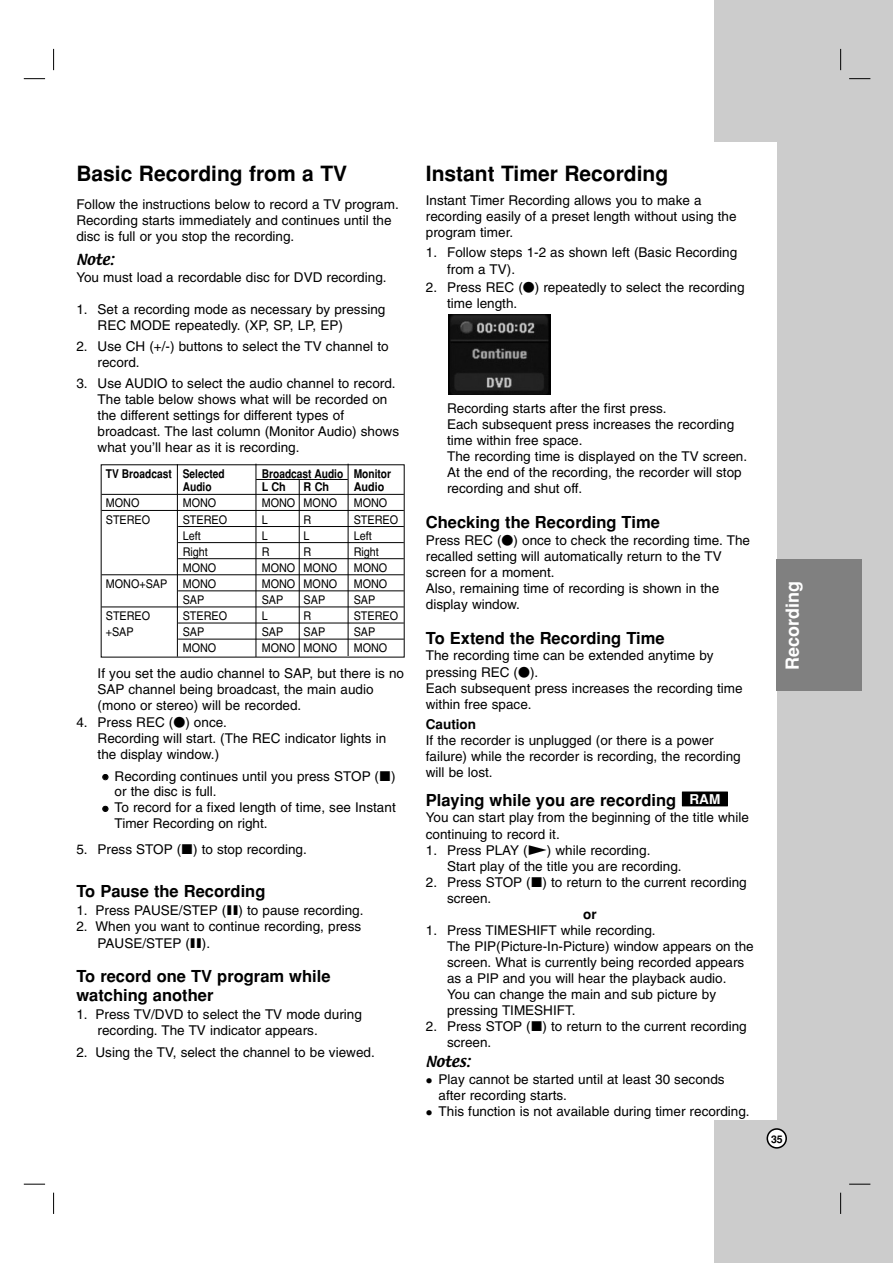
<style>
.page{position:relative;width:893px;height:1263px;background:#fff}
.page>*{position:absolute;margin:0;border:0;box-sizing:border-box;transform-origin:0 0}
.t1{font:700 21px "Helvetica";color:#000}
.t2{font:700 18px "Helvetica";color:#fff}
.t3{font:700 16.5px/19.8px "Helvetica";color:#000}
.t4{font:13.5px/16px "Helvetica";color:#000}
.t5{font:13.5px "Textile";color:#000}
.t6{font:700 13.5px "Helvetica";color:#000}
.t7{font:700 13.5px "Helvetica";color:#fff}
.t8{font:12px "Helvetica";color:#000;scale:.9 1}
.t9{font:700 12px "Helvetica";color:#000;scale:.85 1}
.t10{font:700 12px "Helvetica";color:#000;scale:.9 1}
.t11{font:700 10.5px "Helvetica";color:#000}
.s1{font-family:"Sony PS Common"}
</style>
<div class="page">
<div style="left:714px;top:0;width:178px;height:1263px;background:#ccc"></div>
<div style="left:639px;top:142px;width:137px;height:978px;background:#fff"></div>
<svg style="left:766px;top:1128px;width:21px;height:21px"></svg>
<div style="left:776px;top:559px;width:85px;height:132px;background:#808080"></div>
<svg style="left:53px;top:49px;width:1px;height:21px"></svg>
<svg style="left:840px;top:49px;width:1px;height:21px"></svg>
<svg style="left:53px;top:1193px;width:1px;height:21px"></svg>
<svg style="left:840px;top:1193px;width:1px;height:21px"></svg>
<svg style="left:24px;top:78px;width:21px;height:1px"></svg>
<svg style="left:849px;top:78px;width:21px;height:1px"></svg>
<svg style="left:24px;top:1184px;width:21px;height:1px"></svg>
<svg style="left:849px;top:1184px;width:21px;height:1px"></svg>
<div style="left:682px;top:792px;width:46px;height:14px;background:#000"></div>
<img style="left:448px;top:314px;width:102px;height:80px">
<hr style="left:101px;top:494px;width:303px;height:1px;background:#000">
<hr style="left:101px;top:510px;width:303px;height:1px;background:#000">
<hr style="left:178px;top:526px;width:226px;height:1px;background:#000">
<hr style="left:178px;top:542px;width:226px;height:1px;background:#000">
<hr style="left:178px;top:558px;width:226px;height:1px;background:#000">
<hr style="left:101px;top:574px;width:303px;height:1px;background:#000">
<hr style="left:178px;top:590px;width:226px;height:1px;background:#000">
<hr style="left:101px;top:607px;width:303px;height:1px;background:#000">
<hr style="left:178px;top:623px;width:226px;height:1px;background:#000">
<hr style="left:178px;top:639px;width:226px;height:1px;background:#000">
<hr style="left:177px;top:464px;width:1px;height:193px;background:#000">
<hr style="left:255px;top:464px;width:1px;height:193px;background:#000">
<hr style="left:348px;top:464px;width:1px;height:192px;background:#000">
<hr style="left:299px;top:479px;width:1px;height:178px;background:#000">
<hr style="left:256px;top:479px;width:92px;height:1px;background:#000">
<h1 class="t1" style="left:76px;top:165px;width:272px">Basic Recording from a TV</h1>
<p class="t4" style="left:76px;top:197px;width:324px">Follow the instructions below to record a TV program.<br>Recording starts immediately and continues until the disc is full or you stop the recording.</p>
<p class="t5" style="left:76px;top:254px;width:39px">Note:</p>
<p class="t4" style="left:76px;top:270px;width:312px">You must load a recordable disc for DVD recording.</p>
<p class="t4" style="left:98px;top:303px;width:289px;text-indent:-21px">1. Set a recording mode as necessary by pressing<br>REC MODE repeatedly. (XP, SP, LP, EP)</p>
<p class="t4" style="left:98px;top:339px;width:292px;text-indent:-21px">2. Use CH (+/-) buttons to select the TV channel to record.</p>
<p class="t4" style="left:98px;top:376px;width:303px;text-indent:-21px">3. Use AUDIO to select the audio channel to record.<br>The table below shows what will be recorded on the different settings for different types of broadcast. The last column (Monitor Audio) shows what you’ll hear as it is recording.</p>
<p class="t9" style="left:106px;top:469px;width:141px">TV Broadcast Selected</p>
<p class="t9" style="left:262px;top:469px;width:154px">Broadcast Audio Monitor</p>
<p class="t9" style="left:183px;top:483px;width:35px">Audio</p>
<p class="t10" style="left:262px;top:483px;width:28px">LCh</p>
<p class="t10" style="left:303px;top:483px;width:30px">R Ch</p>
<p class="t10" style="left:354px;top:483px;width:35px">Audio</p>
<p class="t8" style="left:106px;top:499px;width:39px">MONO</p>
<p class="t8" style="left:183px;top:499px;width:39px">MONO</p>
<p class="t8" style="left:262px;top:499px;width:85px">MONO MONO</p>
<p class="t8" style="left:354px;top:499px;width:39px">MONO</p>
<p class="t8" style="left:106px;top:515px;width:51px">STEREO</p>
<p class="t8" style="left:183px;top:515px;width:51px">STEREO</p>
<p class="t8" style="left:262px;top:515px;width:8px">L</p>
<p class="t8" style="left:303px;top:515px;width:10px">R</p>
<p class="t8" style="left:354px;top:515px;width:51px">STEREO</p>
<p class="t8" style="left:183px;top:531px;width:22px">Left</p>
<p class="t8" style="left:262px;top:531px;width:8px">L</p>
<p class="t8" style="left:303px;top:531px;width:8px">L</p>
<p class="t8" style="left:354px;top:531px;width:22px">Left</p>
<p class="t8" style="left:183px;top:547px;width:30px">Right</p>
<p class="t8" style="left:262px;top:547px;width:10px">R</p>
<p class="t8" style="left:303px;top:547px;width:10px">R</p>
<p class="t8" style="left:354px;top:547px;width:30px">Right</p>
<p class="t8" style="left:183px;top:563px;width:39px">MONO</p>
<p class="t8" style="left:262px;top:563px;width:85px">MONO MONO</p>
<p class="t8" style="left:354px;top:563px;width:39px">MONO</p>
<p class="t8" style="left:106px;top:579px;width:70px">MONO+SAP</p>
<p class="t8" style="left:183px;top:579px;width:39px">MONO</p>
<p class="t8" style="left:262px;top:579px;width:85px">MONO MONO</p>
<p class="t8" style="left:354px;top:579px;width:39px">MONO</p>
<p class="t8" style="left:183px;top:595px;width:26px">SAP</p>
<p class="t8" style="left:262px;top:595px;width:26px">SAP</p>
<p class="t8" style="left:303px;top:595px;width:26px">SAP</p>
<p class="t8" style="left:354px;top:595px;width:26px">SAP</p>
<p class="t8" style="left:106px;top:611px;width:51px">STEREO</p>
<p class="t8" style="left:183px;top:611px;width:51px">STEREO</p>
<p class="t8" style="left:262px;top:611px;width:8px">L</p>
<p class="t8" style="left:303px;top:611px;width:10px">R</p>
<p class="t8" style="left:354px;top:611px;width:51px">STEREO</p>
<p class="t8" style="left:106px;top:627px;width:33px">+SAP</p>
<p class="t8" style="left:183px;top:627px;width:26px">SAP</p>
<p class="t8" style="left:262px;top:627px;width:26px">SAP</p>
<p class="t8" style="left:303px;top:627px;width:26px">SAP</p>
<p class="t8" style="left:354px;top:627px;width:26px">SAP</p>
<p class="t8" style="left:183px;top:644px;width:39px">MONO</p>
<p class="t8" style="left:262px;top:644px;width:85px">MONO MONO</p>
<p class="t8" style="left:354px;top:644px;width:39px">MONO</p>
<p class="t4" style="left:98px;top:666px;width:308px">If you set the audio channel to SAP, but there is no<br>SAP channel being broadcast, the main audio (mono or stereo) will be recorded.</p>
<p class="t4" style="left:98px;top:716px;width:290px;text-indent:-21px">4. Press REC (<span class="s1">Z</span>) once.<br>Recording will start. (The REC indicator lights in the display window.)</p>
<p class="t4" style="left:115px;top:769px;width:282px">Recording continues until you press STOP (<span class="s1">X</span>) or the disc is full.<br>To record for a fixed length of time, see Instant Timer Recording on right.</p>
<p class="t4" style="left:76px;top:843px;width:232px">5. Press STOP (<span class="s1">X</span>) to stop recording.</p>
<p class="t3" style="left:76px;top:882px;width:190px">To Pause the Recording</p>
<p class="t4" style="left:76px;top:904px;width:288px">1. Press PAUSE/STEP (<span class="s1">X</span>) to pause recording.</p>
<p class="t4" style="left:98px;top:919px;width:265px;line-height:17.1px;text-indent:-21px">2. When you want to continue recording, press<br>PAUSE/STEP (<span class="s1">X</span>).</p>
<p class="t3" style="left:76px;top:968px;width:256px">To record one TV program while watching another</p>
<p class="t4" style="left:98px;top:1007px;width:266px;text-indent:-21px">1. Press TV/DVD to select the TV mode during recording. The TV indicator appears.</p>
<p class="t4" style="left:76px;top:1045px;width:300px">2. Using the TV, select the channel to be viewed.</p>
<h1 class="t1" style="left:426px;top:165px;width:244px">Instant Timer Recording</h1>
<p class="t4" style="left:426px;top:194px;width:312px">Instant Timer Recording allows you to make a recording easily of a preset length without using the program timer.</p>
<p class="t4" style="left:447px;top:246px;width:291px;text-indent:-21px">1. Follow steps 1-2 as shown left (Basic Recording from a TV).</p>
<p class="t4" style="left:447px;top:280px;width:299px;text-indent:-21px">2. Press REC (<span class="s1">Z</span>) repeatedly to select the recording time length.</p>
<p class="t4" style="left:447px;top:401px;width:301px">Recording starts after the first press.<br>Each subsequent press increases the recording time within free space.<br>The recording time is displayed on the TV screen.<br>At the end of the recording, the recorder will stop recording and shut off.</p>
<p class="t3" style="left:426px;top:514px;width:235px">Checking the Recording Time</p>
<p class="t4" style="left:426px;top:533px;width:326px">Press REC (<span class="s1">Z</span>) once to check the recording time. The recalled setting will automatically return to the TV screen for a moment.<br>Also, remaining time of recording is shown in the display window.</p>
<p class="t3" style="left:426px;top:630px;width:240px">To Extend the Recording Time</p>
<p class="t4" style="left:426px;top:649px;width:318px">The recording time can be extended anytime by pressing REC (<span class="s1">Z</span>).<br>Each subsequent press increases the recording time within free space.</p>
<p class="t6" style="left:426px;top:719px;width:52px">Caution</p>
<p class="t4" style="left:426px;top:734px;width:316px">If the recorder is unplugged (or there is a power failure) while the recorder is recording, the recording will be lost.</p>
<p class="t3" style="left:426px;top:792px;width:252px">Playing while you are recording</p>
<p class="t4" style="left:426px;top:811px;width:324px">You can start play from the beginning of the title while continuing to record it.</p>
<p class="t4" style="left:447px;top:843px;width:236px;text-indent:-21px">1. Press PLAY (<span class="s1">N</span>) while recording.<br>Start play of the title you are recording.</p>
<p class="t4" style="left:447px;top:875px;width:301px;text-indent:-21px">2. Press STOP (<span class="s1">X</span>) to return to the current recording screen.</p>
<p class="t6" style="left:583px;top:909px;width:15px">or</p>
<p class="t4" style="left:447px;top:923px;width:308px;text-indent:-21px">1. Press TIMESHIFT while recording.<br>The PIP(Picture-In-Picture) window appears on the screen. What is currently being recorded appears as a PIP and you will hear the playback audio.<br>You can change the main and sub picture by pressing TIMESHIFT.</p>
<p class="t4" style="left:447px;top:1020px;width:301px;text-indent:-21px">2. Press STOP (<span class="s1">X</span>) to return to the current recording screen.</p>
<p class="t5" style="left:426px;top:1056px;width:46px">Notes:</p>
<p class="t4" style="left:438px;top:1072px;width:312px">Play cannot be started until at least 30 seconds after recording starts.<br>This function is not available during timer recording.</p>
<p class="t7" style="left:689px;top:794px;width:32px">RAM</p>
<h2 class="t2" style="left:786px;top:670px;width:90px;rotate:-90deg">Recording</h2>
<p class="t11" style="left:771px;top:1135px;width:13px">35</p>
</div>
